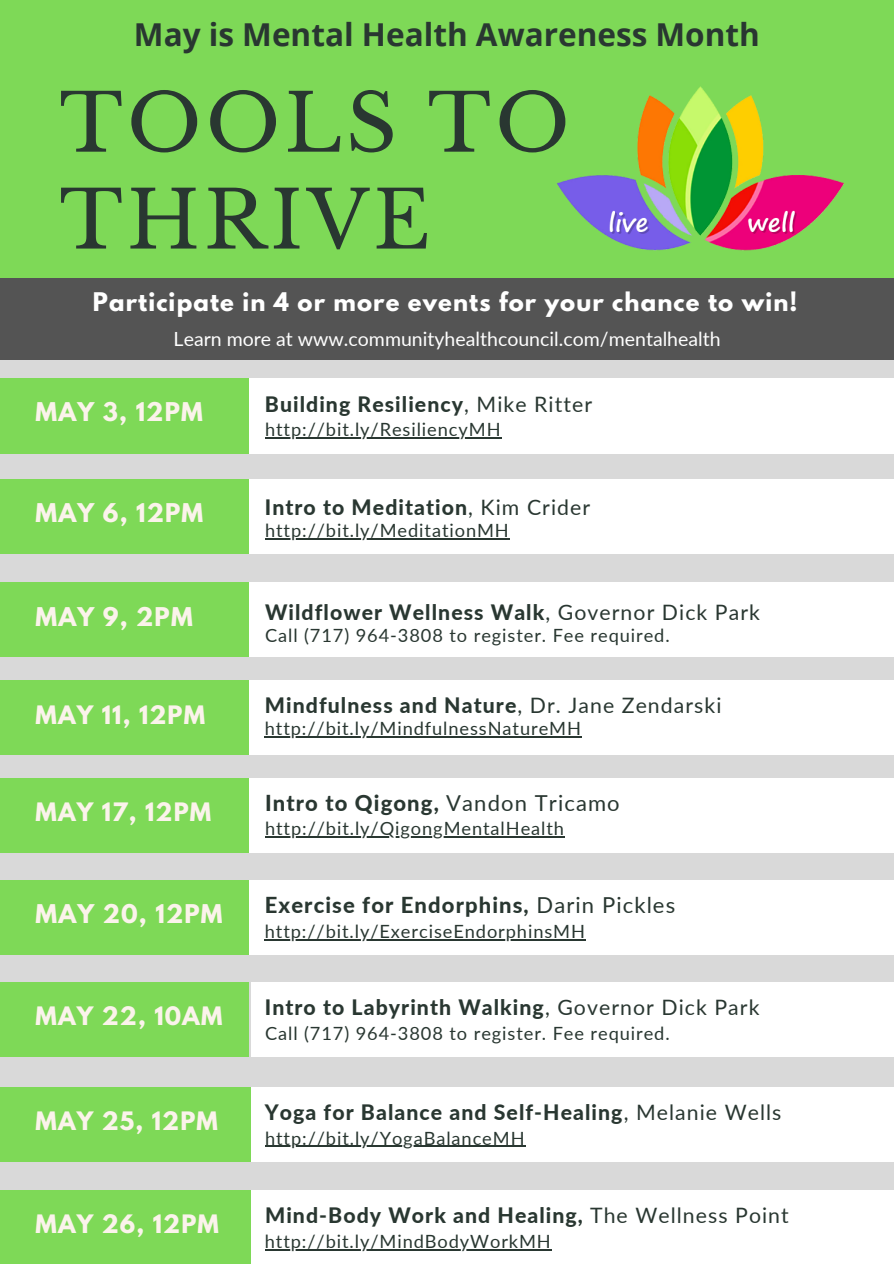
<style>
.page{position:relative;width:894px;height:1264px;background:#fff}
.page>*{position:absolute;margin:0;border:0;box-sizing:border-box;transform-origin:0 0}
.t1{font:79.05px/96.9px "Libre Baskerville";letter-spacing:.05em;color:#293731}
.t2{font:700 31.5px "Open Sans";color:#293731}
.t3{font:700 22.8px "League Spartan";letter-spacing:.05em;color:#fff}
.t4{font:700 22.8px "League Spartan";letter-spacing:.05em;color:#fbf3eb}
.t5{font:700 22.5px "League Spartan";letter-spacing:.05em;color:#fbf3eb}
.t6{font:800 22.05px "Lato";letter-spacing:.05em;color:#293731}
.t7{font:800 21.3px "Lato";letter-spacing:.05em;color:#293731}
.t8{font:19.5px "Lato";color:#fff}
.t9{font:18.3px "Lato";letter-spacing:.05em;color:#293731}
.s1{font-weight:400}
</style>
<div class="page">
<div style="left:0;top:0;width:893px;height:1263px;background:#d9d9d9"></div>
<div style="left:0;top:233px;width:893px;height:127px;background:#545454"></div>
<div style="left:0;top:0;width:893px;height:277px;background:#7ed957"></div>
<div style="left:188px;top:479px;width:705px;height:75px;background:#fff"></div>
<div style="left:0;top:479px;width:249px;height:75px;background:#7ed957"></div>
<div style="left:249px;top:582px;width:644px;height:74px;background:#fff"></div>
<div style="left:0;top:582px;width:249px;height:74px;background:#7ed957"></div>
<div style="left:223px;top:680px;width:670px;height:75px;background:#fff"></div>
<div style="left:0;top:680px;width:249px;height:75px;background:#7ed957"></div>
<div style="left:249px;top:778px;width:644px;height:74px;background:#fff"></div>
<div style="left:0;top:778px;width:249px;height:74px;background:#7ed957"></div>
<div style="left:0;top:880px;width:251px;height:74px;background:#7ed957"></div>
<div style="left:249px;top:880px;width:644px;height:74px;background:#fff"></div>
<div style="left:204px;top:379px;width:689px;height:74px;background:#fff"></div>
<div style="left:0;top:379px;width:249px;height:74px;background:#7ed957"></div>
<div style="left:0;top:982px;width:249px;height:74px;background:#7ed957"></div>
<div style="left:251px;top:982px;width:642px;height:74px;background:#fff"></div>
<div style="left:249px;top:1087px;width:644px;height:74px;background:#fff"></div>
<div style="left:251px;top:1190px;width:642px;height:73px;background:#fff"></div>
<div style="left:0;top:1087px;width:251px;height:74px;background:#7ed957"></div>
<div style="left:0;top:1190px;width:251px;height:73px;background:#7ed957"></div>
<img style="left:543px;top:86px;width:321px;height:192px">
<hr style="left:265px;top:538px;width:244px;height:1px;background:#293731">
<hr style="left:265px;top:437px;width:236px;height:1px;background:#293731">
<hr style="left:265px;top:736px;width:316px;height:1px;background:#293731">
<hr style="left:265px;top:836px;width:299px;height:1px;background:#293731">
<hr style="left:265px;top:1145px;width:260px;height:1px;background:#293731">
<hr style="left:265px;top:1249px;width:286px;height:1px;background:#293731">
<hr style="left:265px;top:939px;width:320px;height:1px;background:#293731">
<p class="t2" style="left:134px;top:13px;width:627px">May is Mental Health Awareness Month</p>
<p class="t1" style="left:59px;top:75px;width:512px">TOOLS TO<br>THRIVE</p>
<p class="t3" style="left:93px;top:290px;width:706px">Participate in 4 or more events for your chance to win!</p>
<p class="t8" style="left:174px;top:327px;width:548px">Learn more at www.communityhealthcouncil.com/mentalhealth</p>
<p class="t4" style="left:36px;top:401px;width:168px">MAY 3, 12PM</p>
<p class="t4" style="left:36px;top:501px;width:169px">MAY 6, 12PM</p>
<p class="t4" style="left:36px;top:606px;width:158px">MAY 9, 2PM</p>
<p class="t5" style="left:36px;top:703px;width:171px">MAY 11, 12PM</p>
<p class="t7" style="left:265px;top:390px;width:329px">Building Resiliency<span class="s1">, Mike Ritter</span></p>
<p class="t9" style="left:265px;top:418px;width:237px">http://bit.ly/ResiliencyMH</p>
<p class="t7" style="left:265px;top:494px;width:327px">Intro to Meditation<span class="s1">, Kim Crider</span></p>
<p class="t9" style="left:265px;top:519px;width:245px">http://bit.ly/MeditationMH</p>
<p class="t7" style="left:265px;top:599px;width:496px">Wildflower Wellness Walk<span class="s1">, Governor Dick Park</span></p>
<p class="t9" style="left:265px;top:624px;width:406px">Call (717) 964-3808 to register. Fee required.</p>
<p class="t7" style="left:265px;top:692px;width:458px">Mindfulness and Nature<span class="s1">, Dr. Jane Zendarski</span></p>
<p class="t9" style="left:265px;top:717px;width:317px">http://bit.ly/MindfulnessNatureMH</p>
<p class="t5" style="left:36px;top:800px;width:177px">MAY 17, 12PM</p>
<p class="t6" style="left:265px;top:789px;width:356px">Intro to Qigong, <span class="s1">Vandon Tricamo</span></p>
<p class="t9" style="left:265px;top:817px;width:300px">http://bit.ly/QigongMentalHealth</p>
<p class="t4" style="left:36px;top:902px;width:188px">MAY 20, 12PM</p>
<p class="t5" style="left:36px;top:1004px;width:188px">MAY 22, 10AM</p>
<p class="t5" style="left:36px;top:1109px;width:184px">MAY 25, 12PM</p>
<p class="t5" style="left:36px;top:1212px;width:185px">MAY 26, 12PM</p>
<p class="t6" style="left:265px;top:891px;width:412px">Exercise for Endorphins, <span class="s1">Darin Pickles</span></p>
<p class="t9" style="left:265px;top:919px;width:321px">http://bit.ly/ExerciseEndorphinsMH</p>
<p class="t7" style="left:265px;top:994px;width:496px">Intro to Labyrinth Walking<span class="s1">, Governor Dick Park</span></p>
<p class="t9" style="left:265px;top:1021px;width:406px">Call (717) 964-3808 to register. Fee required.</p>
<p class="t7" style="left:265px;top:1098px;width:518px">Yoga for Balance and Self-Healing<span class="s1">, Melanie Wells</span></p>
<p class="t9" style="left:265px;top:1126px;width:261px">http://bit.ly/YogaBalanceMH</p>
<p class="t7" style="left:265px;top:1202px;width:525px">Mind-Body Work and Healing, <span class="s1">The Wellness Point</span></p>
<p class="t9" style="left:265px;top:1229px;width:287px">http://bit.ly/MindBodyWorkMH</p>
</div>
